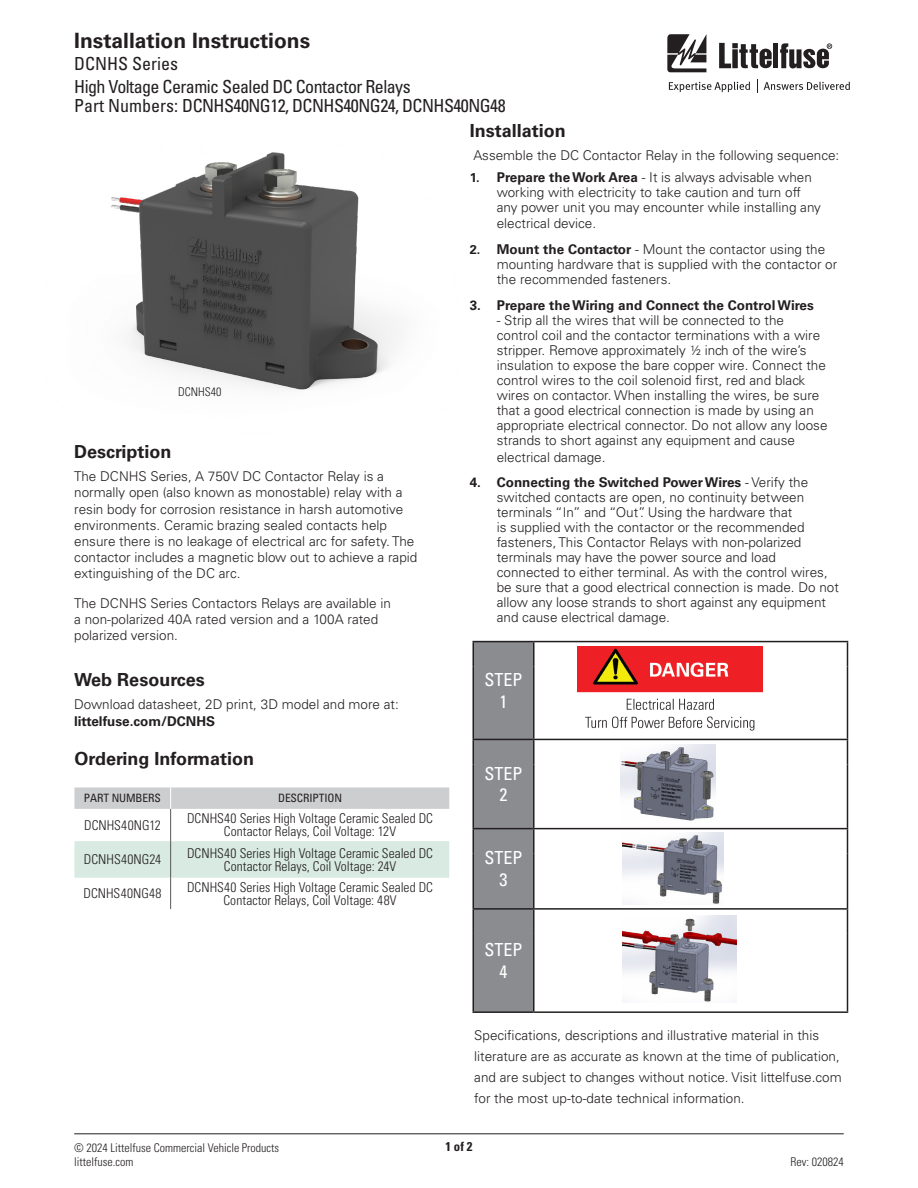
<style>
.page{position:relative;width:918px;height:1188px;background:#fff}
.page>*{position:absolute;margin:0;border:0;box-sizing:border-box;transform-origin:0 0}
.t1{font:700 21px "Univers LT Std";color:#231f20}
.t2{font:condensed 18px/22.5px "Univers LT Std";letter-spacing:-.03em;color:#231f20}
.Green_Subheads{font:700 18px "Univers LT Std";color:#231f20}
.t3{font:condensed 18px "Univers LT Std";color:#fff}
.Body_text{font:300 13.5px/15px "Univers LT Std";color:#231f20}
.Chart_Body{font:300 condensed 13.5px/12.9px "Univers LT Std";color:#231f20;text-align:center}
.Body_text_bullets{font:300 13.5px/21px "Univers LT Std";color:#231f20}
.t4{font:700 13.5px "Univers LT Std";color:#231f20}
.t5{font:700 condensed 12.75px "Univers LT Std";color:#231f20}
.段落样式1{font:300 condensed 12px/13.5px "Univers LT Std";color:#231f20}
.Chart_Body-2{font:condensed 11.55px "Univers LT Std";letter-spacing:-.01em;color:#231f20}
.s1{font-weight:700}
.s2{font-weight:700;font-size:12.75px}
</style>
<div class="page">
<hr style="left:74px;top:1134px;width:770px;height:1px;background:#231f20">
<svg style="left:667px;top:34px;width:39px;height:38px"></svg>
<div style="left:773px;top:43px;width:5px;height:25px;background:#231f20"></div>
<svg style="left:780px;top:43px;width:52px;height:26px"></svg>
<svg style="left:719px;top:43px;width:53px;height:25px"></svg>
<svg style="left:669px;top:82px;width:81px;height:10px"></svg>
<svg style="left:757px;top:80px;width:1px;height:13px"></svg>
<svg style="left:764px;top:82px;width:86px;height:8px"></svg>
<img style="left:111px;top:152px;width:285px;height:238px">
<div style="left:474px;top:642px;width:59px;height:369px;background:#8a8c8f"></div>
<hr style="left:472px;top:641px;width:62px;height:1px;background:#231f20">
<hr style="left:472px;top:642px;width:2px;height:25px;background:#231f20">
<hr style="left:472px;top:667px;width:2px;height:72px;background:#231f20">
<hr style="left:533px;top:667px;width:2px;height:72px;background:#231f20">
<hr style="left:847px;top:667px;width:1px;height:72px;background:#231f20">
<hr style="left:472px;top:739px;width:62px;height:1px;background:#231f20">
<hr style="left:472px;top:740px;width:2px;height:24px;background:#231f20">
<hr style="left:472px;top:764px;width:2px;height:64px;background:#231f20">
<hr style="left:533px;top:764px;width:2px;height:64px;background:#231f20">
<hr style="left:847px;top:764px;width:1px;height:64px;background:#231f20">
<hr style="left:472px;top:828px;width:62px;height:1px;background:#231f20">
<hr style="left:472px;top:829px;width:2px;height:25px;background:#231f20">
<hr style="left:472px;top:854px;width:2px;height:54px;background:#231f20">
<hr style="left:472px;top:908px;width:62px;height:2px;background:#231f20">
<hr style="left:472px;top:910px;width:2px;height:24px;background:#231f20">
<hr style="left:472px;top:934px;width:2px;height:77px;background:#231f20">
<hr style="left:533px;top:934px;width:2px;height:77px;background:#231f20">
<hr style="left:847px;top:934px;width:1px;height:77px;background:#231f20">
<hr style="left:472px;top:1011px;width:62px;height:2px;background:#231f20">
<hr style="left:534px;top:1011px;width:314px;height:2px;background:#231f20">
<hr style="left:533px;top:854px;width:2px;height:54px;background:#231f20">
<hr style="left:847px;top:854px;width:1px;height:54px;background:#231f20">
<hr style="left:533px;top:642px;width:2px;height:25px;background:#231f20">
<hr style="left:534px;top:641px;width:314px;height:1px;background:#231f20">
<svg style="left:847px;top:642px;width:1px;height:25px"></svg>
<hr style="left:533px;top:740px;width:2px;height:24px;background:#231f20">
<hr style="left:534px;top:739px;width:314px;height:1px;background:#231f20">
<svg style="left:847px;top:740px;width:1px;height:24px"></svg>
<hr style="left:533px;top:829px;width:2px;height:25px;background:#231f20">
<hr style="left:534px;top:828px;width:314px;height:1px;background:#231f20">
<svg style="left:847px;top:829px;width:1px;height:25px"></svg>
<hr style="left:533px;top:910px;width:2px;height:24px;background:#231f20">
<hr style="left:534px;top:908px;width:314px;height:2px;background:#231f20">
<svg style="left:847px;top:910px;width:1px;height:24px"></svg>
<svg style="left:74px;top:787px;width:375px;height:122px"></svg>
<hr style="left:170px;top:809px;width:1px;height:32px;background:#57585a">
<hr style="left:170px;top:841px;width:1px;height:37px;background:#57585a">
<hr style="left:170px;top:878px;width:1px;height:31px;background:#57585a">
<img style="left:578px;top:647px;width:185px;height:84px">
<img style="left:621px;top:745px;width:95px;height:76px">
<img style="left:622px;top:833px;width:102px;height:71px">
<img style="left:622px;top:915px;width:115px;height:87px">
<h1 class="t1" style="left:74px;top:28px;width:238px">Installation Instructions</h1>
<h2 class="t2" style="left:74px;top:52px;width:338px">DCNHS Series<br>High Voltage Ceramic Sealed DC Contactor Relays</h2>
<p class="t2" style="left:74px;top:94px;width:433px">Part Numbers: DCNHS40NG12, DCNHS40NG24, DCNHS40NG48</p>
<p class="段落样式1" style="left:178px;top:385px;width:45px">DCNHS40</p>
<p class="Green_Subheads" style="left:74px;top:441px;width:99px">Description</p>
<p class="Body_text" style="left:74px;top:468px;width:345px;line-height:16.2px">The DCNHS Series, A 750V DC Contactor Relay is a normally open (also known as monostable) relay with a resin body for corrosion resistance in harsh automotive environments. Ceramic brazing sealed contacts help ensure there is no leakage of electrical arc for safety. The contactor includes a magnetic blow out to achieve a rapid extinguishing of the DC arc.</p>
<p class="Body_text" style="left:74px;top:595px;width:318px;line-height:16.2px">The DCNHS Series Contactors Relays are available in a non-polarized 40A rated version and a 100A rated polarized version.</p>
<p class="Green_Subheads" style="left:74px;top:669px;width:132px">Web Resources</p>
<p class="Body_text" style="left:74px;top:696px;width:326px;line-height:16.5px">Download datasheet, 2D print, 3D model and more at: <span class="s1">littelfuse.com/DCNHS</span></p>
<p class="Green_Subheads" style="left:74px;top:748px;width:181px">Ordering Information</p>
<p class="Chart_Body-2" style="left:84px;top:791px;width:78px">PART NUMBERS</p>
<p class="Chart_Body-2" style="left:278px;top:791px;width:66px">DESCRIPTION</p>
<p class="Chart_Body" style="left:84px;top:819px;width:78px">DCNHS40NG12</p>
<p class="Chart_Body" style="left:187px;top:812px;width:247px">DCNHS40 Series High Voltage Ceramic Sealed DC<br>Contactor Relays, Coil Voltage: 12V</p>
<p class="Chart_Body" style="left:84px;top:853px;width:79px">DCNHS40NG24</p>
<p class="Chart_Body" style="left:187px;top:847px;width:247px">DCNHS40 Series High Voltage Ceramic Sealed DC<br>Contactor Relays, Coil Voltage: 24V</p>
<p class="Chart_Body" style="left:83px;top:887px;width:80px">DCNHS40NG48</p>
<p class="Chart_Body" style="left:187px;top:881px;width:247px">DCNHS40 Series High Voltage Ceramic Sealed DC<br>Contactor Relays, Coil Voltage: 48V</p>
<p class="Green_Subheads" style="left:470px;top:120px;width:98px">Installation</p>
<p class="Body_text" style="left:474px;top:148px;width:367px">Assemble the DC Contactor Relay in the following sequence:</p>
<p class="Body_text" style="left:497px;top:170px;width:326px;text-indent:-27px"><span class="s2">1.</span> <span class="s1">Prepare the Work Area</span> - It is always advisable when working with electricity to take caution and turn off any power unit you may encounter while installing any</p>
<p class="Body_text" style="left:497px;top:216px;width:101px">electrical device.</p>
<p class="Body_text" style="left:497px;top:242px;width:342px;text-indent:-27px"><span class="s2">2.</span> <span class="s1">Mount the Contactor</span> - Mount the contactor using the mounting hardware that is supplied with the contactor or the recommended fasteners.</p>
<p class="t4" style="left:470px;top:297px;width:346px">3. Prepare the Wiring and Connect the Control Wires</p>
<p class="Body_text" style="left:497px;top:313px;width:332px">- Strip all the wires that will be connected to the control coil and the contactor terminations with a wire stripper. Remove approximately ½ inch of the wire’s insulation to expose the bare copper wire. Connect the control wires to the coil solenoid first, red and black wires on contactor. When installing the wires, be sure that a good electrical connection is made by using an appropriate electrical connector. Do not allow any loose strands to short against any equipment and cause</p>
<p class="Body_text" style="left:497px;top:449px;width:110px">electrical damage.</p>
<p class="Body_text" style="left:497px;top:475px;width:344px;text-indent:-27px"><span class="s1">4. Connecting the Switched Power Wires</span> - Verify the switched contacts are open, no continuity between terminals “In” and “Out”. Using the hardware that<br>is supplied with the contactor or the recommended fasteners, This Contactor Relays with non-polarized terminals may have the power source and load connected to either terminal. As with the control wires, be sure that a good electrical connection is made. Do not allow any loose strands to short against any equipment and cause electrical damage.</p>
<p class="t3" style="left:484px;top:668px;width:40px">STEP</p>
<p class="t3" style="left:500px;top:690px;width:9px">1</p>
<p class="t3" style="left:484px;top:762px;width:40px">STEP</p>
<p class="t3" style="left:500px;top:784px;width:9px">2</p>
<p class="t3" style="left:484px;top:847px;width:40px">STEP</p>
<p class="t3" style="left:500px;top:868px;width:9px">3</p>
<p class="t3" style="left:484px;top:938px;width:40px">STEP</p>
<p class="t3" style="left:500px;top:960px;width:9px">4</p>
<p class="Body_text_bullets" style="left:474px;top:1025px;width:369px">Specifications, descriptions and illustrative material in this literature are as accurate as known at the time of publication, and are subject to changes without notice. Visit littelfuse.com for the most up-to-date technical information.</p>
<p class="段落样式1" style="left:74px;top:1141px;width:207px">© 2024 Littelfuse Commercial Vehicle Products littelfuse.com</p>
<p class="t5" style="left:445px;top:1139px;width:29px">1 of 2</p>
<p class="段落样式1" style="left:790px;top:1155px;width:55px">Rev: 020824</p>
</div>
